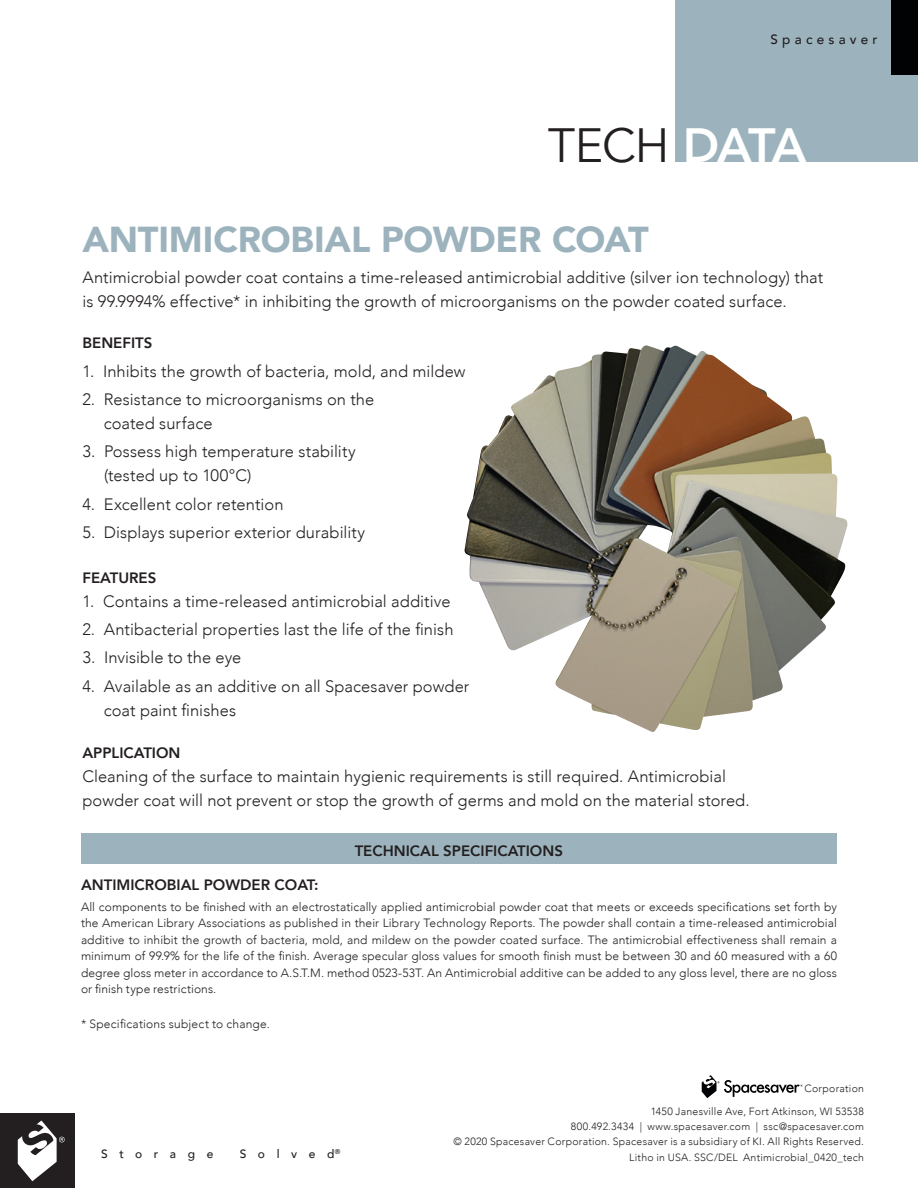
<style>
.page{position:relative;width:918px;height:1188px;background:#fff}
.page>*{position:absolute;margin:0;border:0;box-sizing:border-box;transform-origin:0 0}
.t1{font:48px "Avenir";color:#231f20}
.t2{font:900 36px "Avenir";letter-spacing:-.005em;color:#9cb3bd}
.t3{font:300 16.5px/24px "Avenir";letter-spacing:.005em;color:#231f20}
.t4{font:800 15px "Avenir";color:#231f20}
.t5{font:500 13.5px "Avenir";letter-spacing:.315em;color:#231f20}
.t6{font:300 12px/16.5px "Avenir";letter-spacing:.01em;color:#231f20;text-align:justify}
.t7{font:500 12px "Avenir";letter-spacing:.97em;color:#231f20}
.t8{font:300 10.5px/15.3px "Avenir";letter-spacing:.025em;color:#231f20;text-align:right}
.s1{font-weight:800;color:#fff}
</style>
<div class="page">
<div style="left:675px;top:0;width:243px;height:162px;background:#9cb3bd"></div>
<div style="left:891px;top:0;width:27px;height:74px;background:#010203"></div>
<div style="left:0;top:1114px;width:74px;height:74px;background:#231f20"></div>
<svg style="left:18px;top:1120px;width:47px;height:61px"></svg>
<div style="left:81px;top:833px;width:755px;height:31px;background:#9cb3bd"></div>
<img style="left:464px;top:345px;width:384px;height:387px">
<svg style="left:702px;top:1075px;width:101px;height:23px"></svg>
<p class="t5" style="left:771px;top:27px;width:108px">Spacesaver</p>
<h1 class="t1" style="left:548px;top:117px;width:260px">TECH <span class="s1">DATA</span></h1>
<h2 class="t2" style="left:82px;top:209px;width:568px">ANTIMICROBIAL POWDER COAT</h2>
<p class="t3" style="left:82px;top:265px;width:742px">Antimicrobial powder coat contains a time-released antimicrobial additive (silver ion technology) that is 99.9994% effective* in inhibiting the growth of microorganisms on the powder coated surface.</p>
<p class="t4" style="left:82px;top:332px;width:71px">BENEFITS</p>
<p class="t3" style="left:82px;top:359px;width:385px">1. Inhibits the growth of bacteria, mold, and mildew</p>
<p class="t3" style="left:104px;top:387px;width:272px;text-indent:-21px">2. Resistance to microorganisms on the coated surface</p>
<p class="t3" style="left:104px;top:440px;width:253px;text-indent:-22px">3. Possess high temperature stability (tested up to 100°C)</p>
<p class="t3" style="left:82px;top:492px;width:203px">4. Excellent color retention</p>
<p class="t3" style="left:82px;top:520px;width:284px">5. Displays superior exterior durability</p>
<p class="t4" style="left:82px;top:566px;width:75px">FEATURES</p>
<p class="t3" style="left:82px;top:589px;width:370px">1. Contains a time-released antimicrobial additive</p>
<p class="t3" style="left:82px;top:617px;width:373px">2. Antibacterial properties last the life of the finish</p>
<p class="t3" style="left:82px;top:646px;width:160px">3. Invisible to the eye</p>
<p class="t3" style="left:104px;top:674px;width:367px;text-indent:-21px">4. Available as an additive on all Spacesaver powder coat paint finishes</p>
<p class="t4" style="left:82px;top:741px;width:100px">APPLICATION</p>
<p class="t3" style="left:82px;top:764px;width:669px">Cleaning of the surface to maintain hygienic requirements is still required. Antimicrobial powder coat will not prevent or stop the growth of germs and mold on the material stored.</p>
<p class="t4" style="left:355px;top:839px;width:210px">TECHNICAL SPECIFICATIONS</p>
<p class="t4" style="left:81px;top:873px;width:239px">ANTIMICROBIAL POWDER COAT:</p>
<p class="t6" style="left:81px;top:898px;width:758px">All components to be finished with an electrostatically applied antimicrobial powder coat that meets or exceeds specifications set forth by the American Library Associations as published in their Library Technology Reports. The powder shall contain a time-released antimicrobial additive to inhibit the growth of bacteria, mold, and mildew on the powder coated surface. The antimicrobial effectiveness shall remain a minimum of 99.9% for the life of the finish. Average specular gloss values for smooth finish must be between 30 and 60 measured with a 60 degree gloss meter in accordance to A.S.T.M. method 0523-53T. An Antimicrobial additive can be added to any gloss level, there are no gloss or finish type restrictions.</p>
<p class="t6" style="left:81px;top:1015px;width:191px">* Specifications subject to change.</p>
<p class="t7" style="left:101px;top:1144px;width:114px">Storage</p>
<p class="t7" style="left:240px;top:1144px;width:102px">Solved<sup>®</sup></p>
<p class="t8" style="left:804px;top:1081px;width:61px">Corporation</p>
<p class="t8" style="left:453px;top:1104px;width:412px">1450 Janesville Ave, Fort Atkinson, WI 53538<br>800.492.3434 | www.spacesaver.com | ssc@spacesaver.com<br>© 2020 Spacesaver Corporation. Spacesaver is a subsidiary of KI. All Rights Reserved.<br>Litho in USA. SSC/DEL Antimicrobial_0420_tech</p>
</div>
